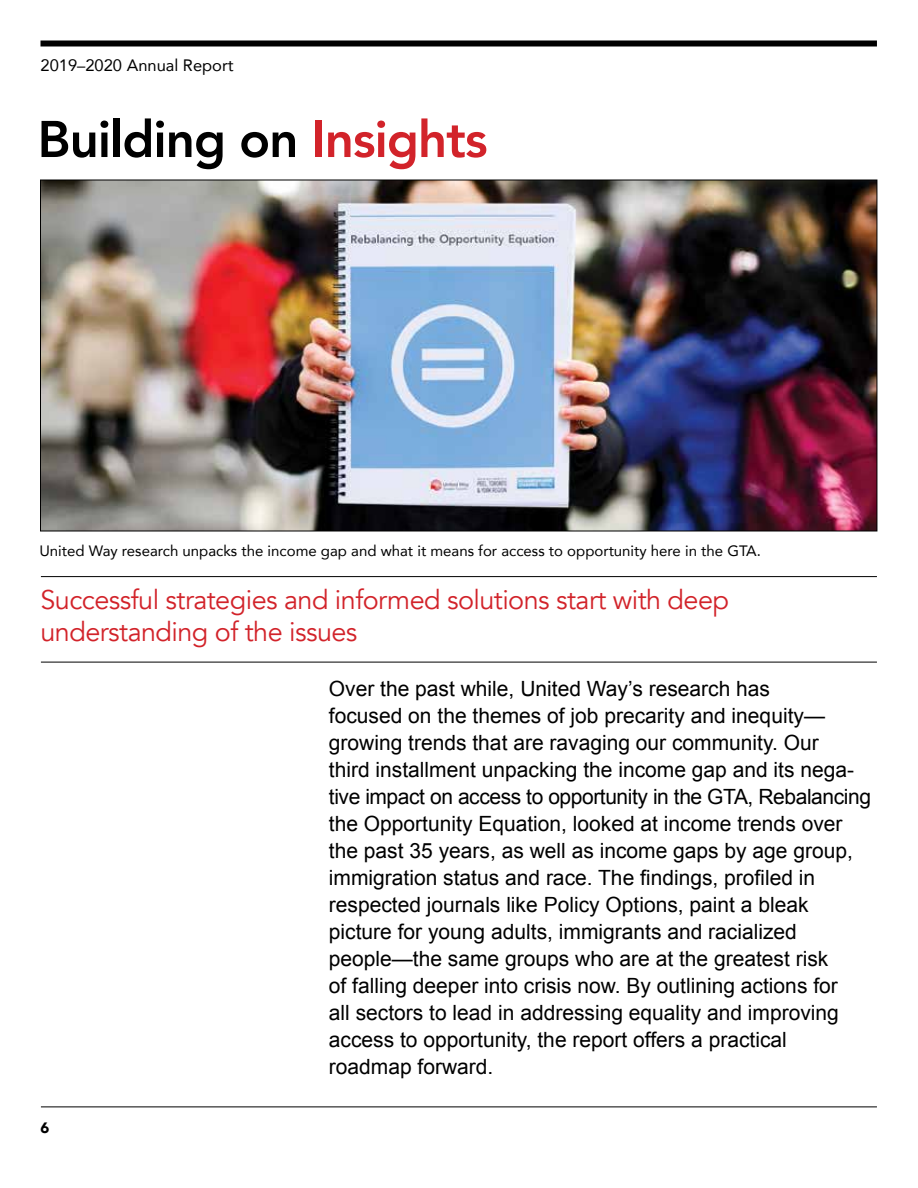
<style>
.page{position:relative;width:918px;height:1188px;background:#fff}
.page>*{position:absolute;margin:0;border:0;box-sizing:border-box;transform-origin:0 0}
.t1{font:800 51px "Avenir";letter-spacing:-.02em;color:#000}
.t2{font:27px/32.4px "Avenir";letter-spacing:-.02em;color:#d2232a}
.t3{font:21px/27px "Arial";color:#000}
.t4{font:16.5px "Avenir";color:#000}
.t5{font:15px "Avenir";color:#000}
.t6{font:900 15px "Avenir";color:#000}
.s1{color:#d2232a}
</style>
<div class="page">
<img style="left:42px;top:182px;width:833px;height:347px">
<hr style="left:41px;top:576px;width:836px;height:1px;background:#000">
<hr style="left:41px;top:662px;width:836px;height:1px;background:#000">
<hr style="left:41px;top:1107px;width:836px;height:1px;background:#000">
<div style="left:40px;top:40px;width:837px;height:6px;background:#000"></div>
<p class="t4" style="left:40px;top:52px;width:195px">2019–2020 Annual Report</p>
<h1 class="t1" style="left:38px;top:100px;width:452px">Building on <span class="s1">Insights</span></h1>
<p class="t5" style="left:39px;top:539px;width:723px">United Way research unpacks the income gap and what it means for access to opportunity here in the GTA.</p>
<p class="t2" style="left:40px;top:584px;width:690px">Successful strategies and informed solutions start with deep understanding of the issues</p>
<p class="t6" style="left:40px;top:1115px;width:10px">6</p>
<p class="t3" style="left:329px;top:675px;width:544px">Over the past while, United Way’s research has<br>focused on the themes of job precarity and inequity— growing trends that are ravaging our community. Our<br>third installment unpacking the income gap and its nega&shy;tive impact on access to opportunity in the GTA, Rebalancing the Opportunity Equation, looked at income trends over the past 35 years, as well as income gaps by age group, immigration status and race. The findings, profiled in respected journals like Policy Options, paint a bleak picture for young adults, immigrants and racialized people—the same groups who are at the greatest risk<br>of falling deeper into crisis now. By outlining actions for<br>all sectors to lead in addressing equality and improving access to opportunity, the report offers a practical roadmap forward.</p>
</div>
